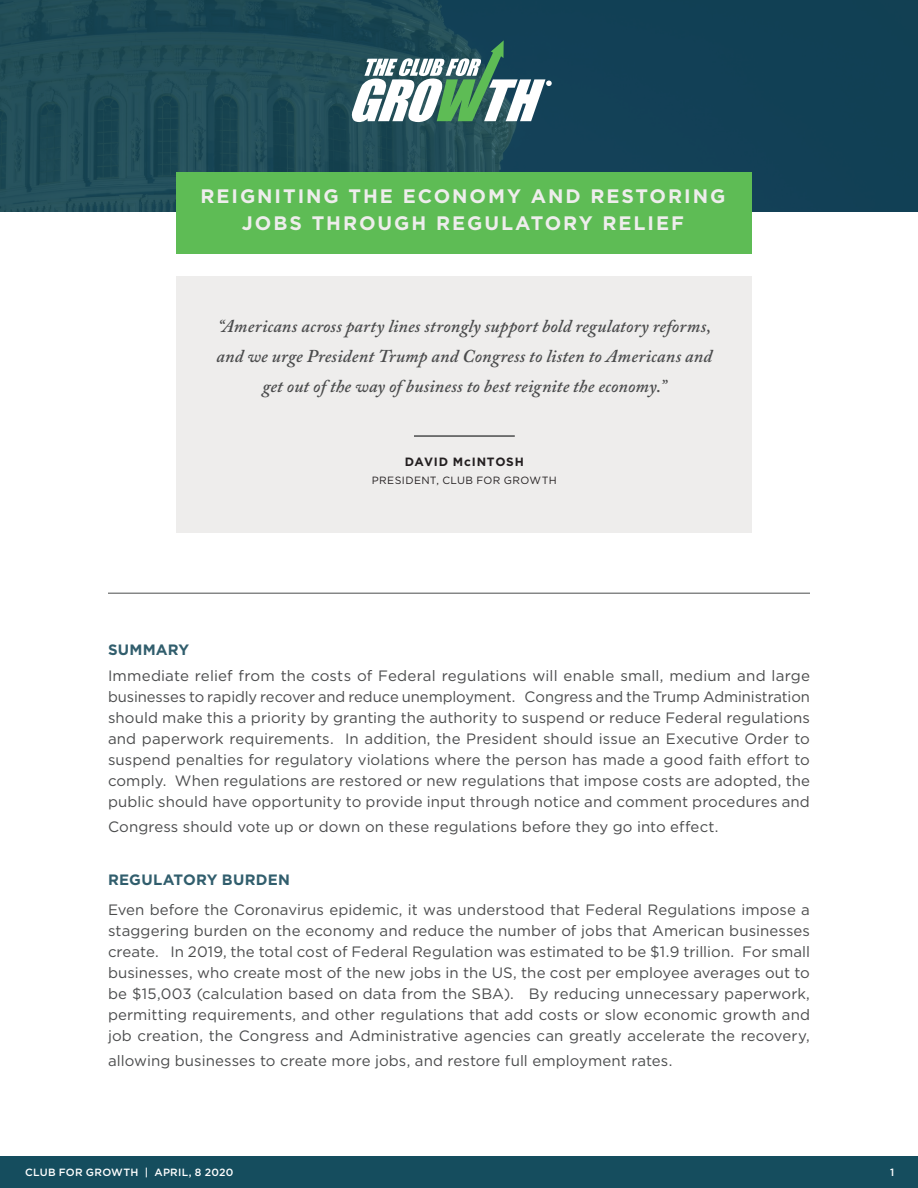
<style>
.page{position:relative;width:918px;height:1188px;background:#fff}
.page>*{position:absolute;margin:0;border:0;box-sizing:border-box;transform-origin:0 0}
.t1{font:700 19.5px/27px "Gotham HTF";letter-spacing:.1em;color:#eeedec;text-align:center}
.t2{font:italic 600 18px/30px "Adobe Caslon Pro";letter-spacing:.01em;color:#4b4c4d;text-align:center}
.t3{font:15px/21px "Gotham HTF";letter-spacing:.005em;color:#4b4c4d;text-align:justify}
.t4{font:700 15px "Gotham HTF";letter-spacing:.015em;color:#315e6d}
.t5{font:700 12px "Gotham HTF";letter-spacing:.065em;color:#231f20}
.t6{font:500 10.5px "Gotham HTF";letter-spacing:.025em;color:#fff}
.t7{font:10.5px "Gotham HTF";letter-spacing:.04em;color:#231f20}
</style>
<div class="page">
<hr style="left:108px;top:593px;width:702px;height:1px;background:#4b4c4d">
<div style="left:0;top:1156px;width:918px;height:32px;background:#154d5e"></div>
<div style="left:0;top:0;width:918px;height:212px;background:linear-gradient(to right,#244f57,#0f3e55)"></div>
<div style="left:176px;top:172px;width:576px;height:81px;background:#5ebc55"></div>
<svg style="left:351px;top:40px;width:201px;height:84px"></svg>
<div style="left:176px;top:276px;width:576px;height:256px;background:#eeedec"></div>
<hr style="left:414px;top:435px;width:101px;height:2px;background:#4b4c4d">
<h1 class="t1" style="left:200px;top:182px;width:526px">REIGNITING THE ECONOMY AND RESTORING<br>JOBS THROUGH REGULATORY RELIEF</h1>
<p class="t2" style="left:217px;top:311px;width:497px">“Americans across party lines strongly support bold regulatory reforms, and we urge President Trump and Congress to listen to Americans and get out of the way of business to best reignite the economy.”</p>
<p class="t5" style="left:405px;top:454px;width:121px">DAVID McINTOSH</p>
<p class="t7" style="left:372px;top:474px;width:186px">PRESIDENT, CLUB FOR GROWTH</p>
<p class="t4" style="left:108px;top:641px;width:83px">SUMMARY</p>
<p class="t3" style="left:108px;top:665px;width:704px">Immediate relief from the costs of Federal regulations will enable small, medium and large businesses to rapidly recover and reduce unemployment. Congress and the Trump Administration should make this a priority by granting the authority to suspend or reduce Federal regulations and paperwork requirements. In addition, the President should issue an Executive Order to suspend penalties for regulatory violations where the person has made a good faith effort to comply. When regulations are restored or new regulations that impose costs are adopted, the public should have opportunity to provide input through notice and comment procedures and</p>
<p class="t3" style="left:108px;top:816px;width:612px">Congress should vote up or down on these regulations before they go into effect.</p>
<p class="t4" style="left:108px;top:871px;width:184px">REGULATORY BURDEN</p>
<p class="t3" style="left:108px;top:899px;width:704px">Even before the Coronavirus epidemic, it was understood that Federal Regulations impose a staggering burden on the economy and reduce the number of jobs that American businesses create. In 2019, the total cost of Federal Regulation was estimated to be $1.9 trillion. For small businesses, who create most of the new jobs in the US, the cost per employee averages out to be $15,003 (calculation based on data from the SBA). By reducing unnecessary paperwork, permitting requirements, and other regulations that add costs or slow economic growth and job creation, the Congress and Administrative agencies can greatly accelerate the recovery,</p>
<p class="t3" style="left:108px;top:1050px;width:566px">allowing businesses to create more jobs, and restore full employment rates.</p>
<p class="t6" style="left:25px;top:1166px;width:210px">CLUB FOR GROWTH | APRIL, 8 2020</p>
<p class="t6" style="left:890px;top:1166px;width:6px">1</p>
</div>
